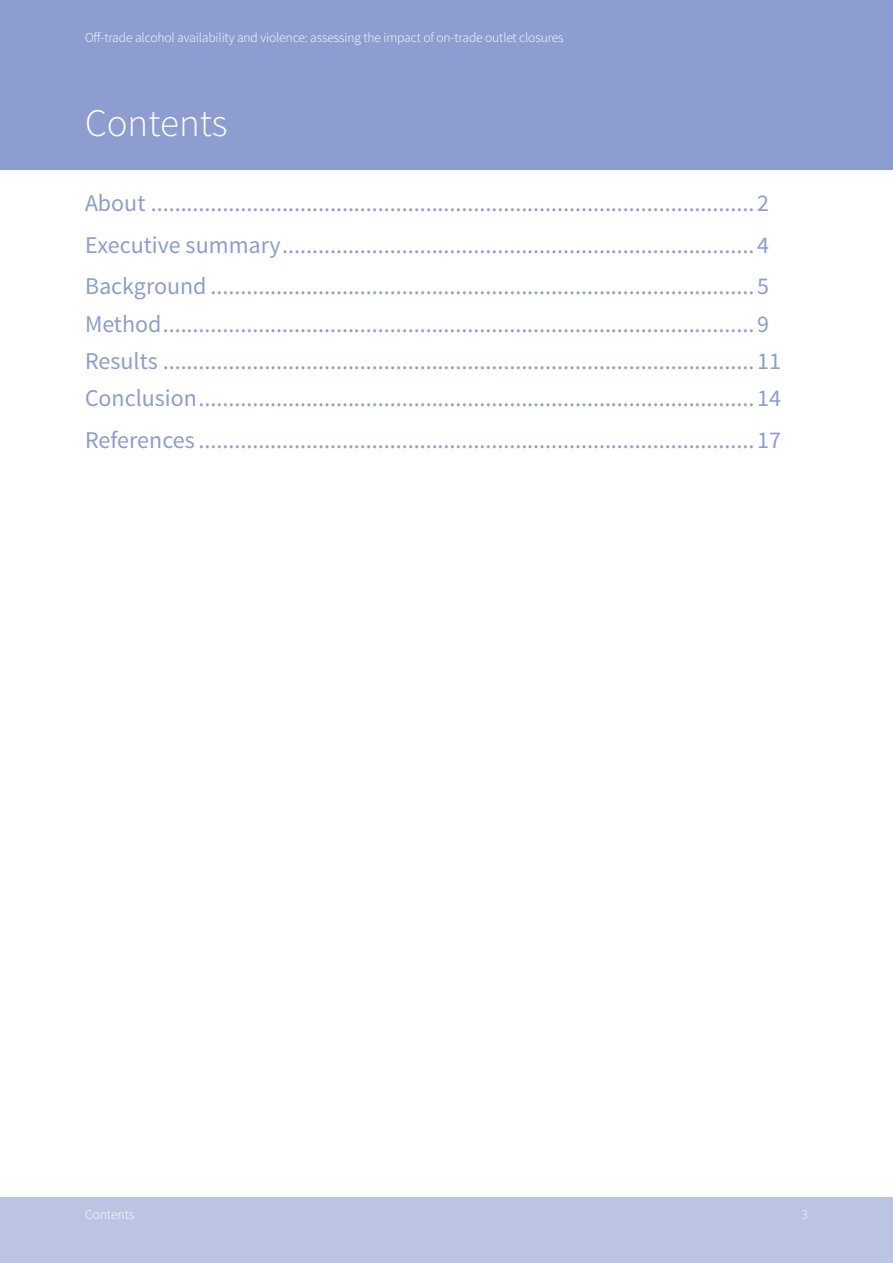
<style>
.page{position:relative;width:893px;height:1263px;background:#fff}
.page>*{position:absolute;margin:0;border:0;box-sizing:border-box;transform-origin:0 0}
.t1{font:300 39px "Source Sans Pro";color:#fff}
.t2{font:24px/41.5px "Source Sans Pro";color:#8e9dd0;text-align:justify}
.t3{font:300 13.5px "Source Sans Pro";letter-spacing:-.01em;color:#fff}
</style>
<div class="page">
<div style="left:0;top:1197px;width:893px;height:66px;background:#bbc4e3"></div>
<div style="left:0;top:0;width:893px;height:170px;background:#8e9dd0"></div>
<p class="t3" style="left:85px;top:29px;width:480px">Off-trade alcohol availability and violence: assessing the impact of on-trade outlet closures</p>
<p class="t3" style="left:94px;top:29px;width:5px">f</p>
<h1 class="t1" style="left:85px;top:99px;width:144px">Contents</h1>
<p class="t2" style="left:85px;top:183px;width:685px">About .....................................................................................................2<br>Executive summary...............................................................................4<br>Background ...........................................................................................5</p>
<p class="t2" style="left:85px;top:305px;width:697px;line-height:37.3px;text-align:left">Method...................................................................................................9<br>Results ...................................................................................................11<br>Conclusion.............................................................................................14</p>
<p class="t2" style="left:85px;top:419px;width:697px">References .............................................................................................17</p>
<p class="t3" style="left:85px;top:1206px;width:51px">Contents</p>
<p class="t3" style="left:801px;top:1206px;width:8px">3</p>
</div>
